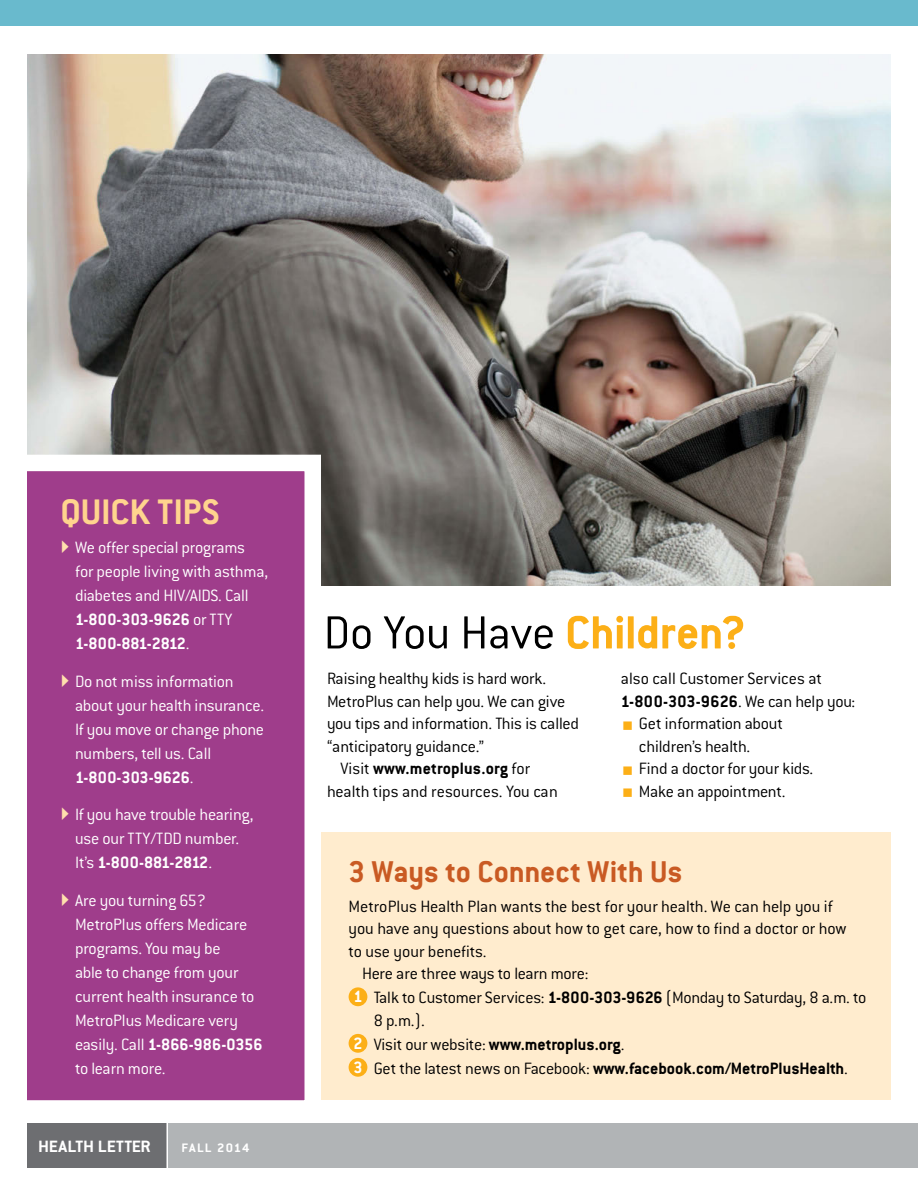
<style>
.page{position:relative;width:918px;height:1188px;background:#fff}
.page>*{position:absolute;margin:0;border:0;box-sizing:border-box;transform-origin:0 0}
.t1{font:300 51px "Conduit ITC";letter-spacing:-.01em;color:#000}
.t2{font:700 39px "Conduit ITC";color:#ffd48e}
.t3{font:700 33px "Conduit ITC";letter-spacing:-.005em;color:#c95a23}
.t4{font:300 18px "Conduit ITC";letter-spacing:-.005em;color:#000}
.t5{font:300 18px/24px "Conduit ITC";letter-spacing:-.015em;color:#fff}
.t6{font:700 18px "Conduit ITC";color:#000}
.t7{font:700 18px "Conduit ITC";letter-spacing:-.005em;color:#fff;scale:1.08 1}
.t8{font:700 13.5px "Conduit ITC";letter-spacing:.08em;color:#fff;scale:1.08 1}
.s1{font-weight:700}
.s2{font-weight:700;color:#fcaf17}
.s3{font-weight:300}
.s4{font-weight:700;color:#fff}
.s5{color:#fff}
</style>
<div class="page">
<div style="left:0;top:0;width:918px;height:26px;background:#69bacd"></div>
<div style="left:27px;top:1123px;width:140px;height:45px;background:#6d6e71"></div>
<div style="left:167px;top:1123px;width:751px;height:45px;background:#b1b4b6"></div>
<hr style="left:166px;top:1122px;width:2px;height:60px;background:#fff">
<div style="left:321px;top:833px;width:570px;height:267px;background:#ffecce"></div>
<div style="left:349px;top:987px;width:18px;height:19px;background:#fcaf17;border-radius:50%"></div>
<div style="left:349px;top:1034px;width:18px;height:19px;background:#fcaf17;border-radius:50%"></div>
<div style="left:349px;top:1058px;width:18px;height:19px;background:#fcaf17;border-radius:50%"></div>
<img style="left:27px;top:54px;width:864px;height:531px">
<svg style="left:27px;top:446px;width:302px;height:679px;background:#aa5698"></svg>
<svg style="left:62px;top:541px;width:7px;height:12px"></svg>
<svg style="left:62px;top:674px;width:7px;height:13px"></svg>
<svg style="left:62px;top:808px;width:7px;height:12px"></svg>
<svg style="left:62px;top:893px;width:7px;height:13px"></svg>
<h2 class="t2" style="left:60px;top:489px;width:161px">Quick Tips</h2>
<p class="t5" style="left:75px;top:536px;width:194px">We offer special programs<br>for people living with asthma, diabetes and HIV/AIDS. Call<br><span class="s1">1-800-303-9626</span> or TTY<br><span class="s1">1-800-881-2812</span>.</p>
<p class="t5" style="left:75px;top:669px;width:191px">Do not miss information about your health insurance.<br>If you move or change phone numbers, tell us. Call<br><span class="s1">1-800-303-9626</span>.</p>
<p class="t5" style="left:75px;top:803px;width:180px">If you have trouble hearing, use our TTY/TDD number.<br>It’s <span class="s1">1-800-881-2812</span>.</p>
<p class="t5" style="left:75px;top:888px;width:189px">Are you turning 65?<br>MetroPlus offers Medicare programs. You may be<br>able to change from your current health insurance to<br>MetroPlus Medicare very easily. Call <span class="s1">1-866-986-0356 </span>to learn more.</p>
<p class="t7" style="left:38px;top:1136px;width:106px">health letter</p>
<p class="t8" style="left:181px;top:1140px;width:65px">FALL 2014</p>
<h1 class="t1" style="left:323px;top:605px;width:424px">Do You Have <span class="s2">Children?</span></h1>
<p class="t4" style="left:327px;top:669px;width:221px">Raising healthy kids is hard work.</p>
<p class="t4" style="left:327px;top:692px;width:240px">MetroPlus can help you. We can give</p>
<p class="t4" style="left:327px;top:714px;width:254px">you tips and information. This is called</p>
<p class="t4" style="left:327px;top:737px;width:159px">“anticipatory guidance.”</p>
<p class="t6" style="left:340px;top:758px;width:191px"><span class="s3">Visit</span> www.metroplus.org <span class="s3">for</span></p>
<p class="t4" style="left:327px;top:782px;width:232px">health tips and resources. You can</p>
<p class="t4" style="left:621px;top:669px;width:203px">also call Customer Services at</p>
<p class="t6" style="left:621px;top:691px;width:236px">1-800-303-9626<span class="s3">. We can help you:</span></p>
<p class="t4" style="left:639px;top:714px;width:146px">Get information about</p>
<p class="t4" style="left:639px;top:737px;width:113px">children’s health.</p>
<p class="t4" style="left:639px;top:759px;width:176px">Find a doctor for your kids.</p>
<p class="t4" style="left:639px;top:782px;width:148px">Make an appointment.</p>
<h3 class="t3" style="left:349px;top:853px;width:335px">3 Ways to Connect With Us</h3>
<p class="t4" style="left:349px;top:896px;width:486px">MetroPlus Health Plan wants the best for your health. We can help you if</p>
<p class="t4" style="left:349px;top:919px;width:499px">you have any questions about how to get care, how to find a doctor or how</p>
<p class="t4" style="left:349px;top:941px;width:140px">to use your benefits.</p>
<p class="t4" style="left:362px;top:964px;width:228px">Here are three ways to learn more:</p>
<p class="t4" style="left:353px;top:988px;width:514px"><span class="s4">1</span> Talk to Customer Services: <span class="s1">1-800-303-9626</span> (Monday to Saturday, 8 a.m. to</p>
<p class="t4" style="left:374px;top:1010px;width:52px">8 p.m.).</p>
<p class="t4" style="left:353px;top:1034px;width:273px"><span class="s4">2</span> Visit our website: <span class="s1">www.metroplus.org</span>.</p>
<p class="t6" style="left:353px;top:1058px;width:496px"><span class="s5">3</span> <span class="s3">Get the latest news on Facebook:</span> www.facebook.com/MetroPlusHealth<span class="s3">.</span></p>
</div>
